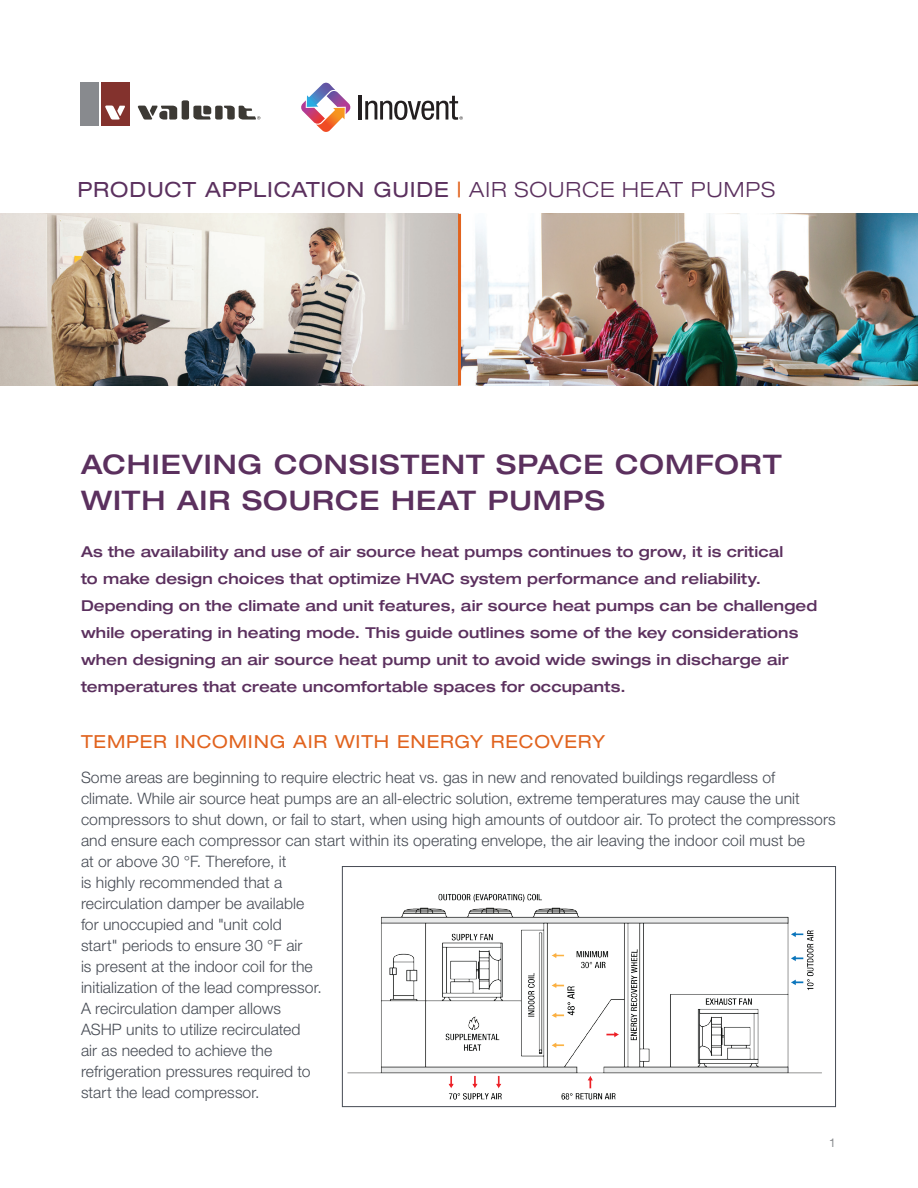
<style>
.page{position:relative;width:918px;height:1188px;background:#fff}
.page>*{position:absolute;margin:0;border:0;box-sizing:border-box;transform-origin:0 0}
.t1{font:500 expanded 27px/36px "Helvetica Neue LT Std";letter-spacing:.035em;color:#5b305e}
.t2{font:expanded 21px "Helvetica Neue LT Std";letter-spacing:.04em;color:#5b305e}
.t3{font:expanded 18px "Helvetica Neue LT Std";letter-spacing:.045em;color:#e1631e}
.t4{font:300 15.75px/21px "Helvetica Neue LT Std";letter-spacing:.005em;color:#464b54}
.t5{font:500 expanded 15px/27px "Helvetica Neue LT Std";letter-spacing:.01em;color:#5b305e}
.t6{font:12px "Helvetica Neue LT Std";color:#898b8e}
.s1{color:#e1631e}
.s2{font-weight:300}
</style>
<div class="page">
<img style="left:0;top:214px;width:458px;height:172px">
<img style="left:461px;top:214px;width:457px;height:172px">
<hr style="left:458px;top:214px;width:3px;height:172px;background:#e1631e">
<svg style="left:301px;top:83px;width:50px;height:49px"></svg>
<hr style="left:359px;top:95px;width:3px;height:25px;background:#231f20">
<svg style="left:365px;top:96px;width:98px;height:24px"></svg>
<div style="left:101px;top:83px;width:28px;height:43px;background:#83322d"></div>
<div style="left:80px;top:83px;width:19px;height:43px;background:#888a8e"></div>
<svg style="left:105px;top:106px;width:20px;height:14px"></svg>
<svg style="left:138px;top:100px;width:122px;height:20px"></svg>
<img style="left:347px;top:893px;width:475px;height:207px">
<div style="left:342px;top:866px;width:494px;height:241px;border:1px solid #464b54"></div>
<h2 class="t2" style="left:78px;top:176px;width:699px">PRODUCT APPLICATION GUIDE <span class="s1">|</span> <span class="s2">AIR SOURCE HEAT PUMPS</span></h2>
<h1 class="t1" style="left:81px;top:446px;width:702px">ACHIEVING CONSISTENT SPACE COMFORT<br>WITH AIR SOURCE HEAT PUMPS</h1>
<p class="t5" style="left:81px;top:538px;width:738px">As the availability and use of air source heat pumps continues to grow, it is critical<br>to make design choices that optimize HVAC system performance and reliability.<br>Depending on the climate and unit features, air source heat pumps can be challenged while operating in heating mode. This guide outlines some of the key considerations when designing an air source heat pump unit to avoid wide swings in discharge air temperatures that create uncomfortable spaces for occupants.</p>
<p class="t3" style="left:81px;top:731px;width:526px">TEMPER INCOMING AIR WITH ENERGY RECOVERY</p>
<p class="t4" style="left:81px;top:766px;width:756px">Some areas are beginning to require electric heat vs. gas in new and renovated buildings regardless of<br>climate. While air source heat pumps are an all-electric solution, extreme temperatures may cause the unit compressors to shut down, or fail to start, when using high amounts of outdoor air. To protect the compressors and ensure each compressor can start within its operating envelope, the air leaving the indoor coil must be<br>at or above 30 °F. Therefore, it<br>is highly recommended that a<br>recirculation damper be available<br>for unoccupied and "unit cold<br>start" periods to ensure 30 °F air<br>is present at the indoor coil for the<br>initialization of the lead compressor.<br>A recirculation damper allows<br>ASHP units to utilize recirculated<br>air as needed to achieve the<br>refrigeration pressures required to<br>start the lead compressor.</p>
<p class="t6" style="left:829px;top:1135px;width:8px">1</p>
</div>
